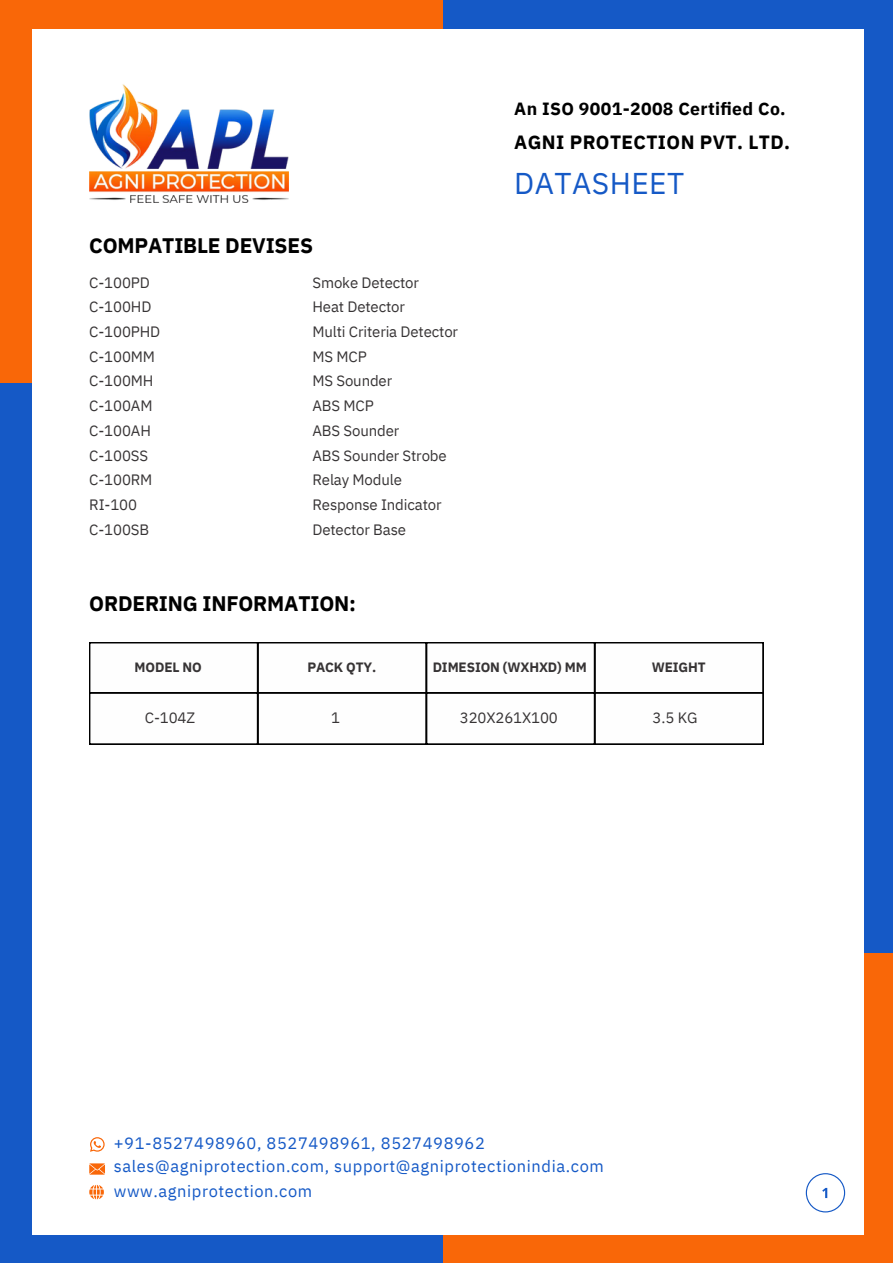
<style>
.page{position:relative;width:893px;height:1264px;background:#fff}
.page>*{position:absolute;margin:0;border:0;box-sizing:border-box;transform-origin:0 0}
.t1{font:30px "IBM Plex Sans";letter-spacing:.015em;color:#1559c6}
.t2{font:700 21px "IBM Plex Sans";letter-spacing:-.01em;color:#000}
.t3{font:700 19.2px "IBM Plex Sans";letter-spacing:.02em;color:#000}
.t4{font:700 17.7px "IBM Plex Sans";letter-spacing:.02em;color:#000}
.t5{font:16.5px "IBM Plex Sans";letter-spacing:.035em;color:#1559c6}
.t6{font:15px "IBM Plex Sans";letter-spacing:-.01em;color:#373435}
.t7{font:700 13.5px "IBM Plex Sans";letter-spacing:-.01em;color:#373435}
</style>
<div class="page">
<img style="left:89px;top:84px;width:199px;height:118px">
<div style="left:0;top:383px;width:31px;height:879px;background:#1559c6"></div>
<div style="left:864px;top:953px;width:28px;height:309px;background:#f96708"></div>
<div style="left:0;top:0;width:31px;height:383px;background:#f96708"></div>
<div style="left:864px;top:0;width:28px;height:953px;background:#1559c6"></div>
<div style="left:443px;top:0;width:449px;height:29px;background:#1559c6"></div>
<div style="left:443px;top:1234px;width:449px;height:28px;background:#f96708"></div>
<div style="left:0;top:0;width:443px;height:29px;background:#f96708"></div>
<div style="left:0;top:1234px;width:443px;height:28px;background:#1559c6"></div>
<svg style="left:805px;top:1173px;width:40px;height:39px"></svg>
<svg style="left:90px;top:1137px;width:15px;height:14px"></svg>
<svg style="left:89px;top:1163px;width:16px;height:11px"></svg>
<svg style="left:89px;top:1184px;width:15px;height:15px"></svg>
<svg style="left:89px;top:642px;width:674px;height:102px"></svg>
<p class="t2" style="left:89px;top:231px;width:225px">COMPATIBLE DEVISES</p>
<p class="t6" style="left:89px;top:272px;width:62px">C-100PD</p>
<p class="t6" style="left:89px;top:297px;width:64px">C-100HD</p>
<p class="t6" style="left:89px;top:321px;width:73px">C-100PHD</p>
<p class="t6" style="left:89px;top:346px;width:67px">C-100MM</p>
<p class="t6" style="left:89px;top:371px;width:66px">C-100MH</p>
<p class="t6" style="left:89px;top:396px;width:65px">C-100AM</p>
<p class="t6" style="left:89px;top:420px;width:63px">C-100AH</p>
<p class="t6" style="left:89px;top:445px;width:60px">C-100SS</p>
<p class="t6" style="left:89px;top:470px;width:65px">C-100RM</p>
<p class="t6" style="left:89px;top:495px;width:49px">RI-100</p>
<p class="t6" style="left:89px;top:519px;width:61px">C-100SB</p>
<p class="t6" style="left:312px;top:272px;width:108px">Smoke Detector</p>
<p class="t6" style="left:312px;top:297px;width:94px">Heat Detector</p>
<p class="t6" style="left:312px;top:321px;width:147px">Multi Criteria Detector</p>
<p class="t6" style="left:312px;top:346px;width:56px">MS MCP</p>
<p class="t6" style="left:312px;top:371px;width:81px">MS Sounder</p>
<p class="t6" style="left:312px;top:396px;width:63px">ABS MCP</p>
<p class="t6" style="left:312px;top:420px;width:88px">ABS Sounder</p>
<p class="t6" style="left:312px;top:445px;width:136px">ABS Sounder Strobe</p>
<p class="t6" style="left:312px;top:470px;width:91px">Relay Module</p>
<p class="t6" style="left:312px;top:495px;width:131px">Response Indicator</p>
<p class="t6" style="left:312px;top:519px;width:95px">Detector Base</p>
<p class="t2" style="left:89px;top:589px;width:268px">ORDERING INFORMATION:</p>
<p class="t4" style="left:514px;top:96px;width:273px">An ISO 9001-2008 Certified Co.</p>
<p class="t3" style="left:514px;top:130px;width:277px">AGNI PROTECTION PVT. LTD.</p>
<p class="t1" style="left:514px;top:163px;width:171px">DATASHEET</p>
<p class="t7" style="left:135px;top:658px;width:69px">MODEL NO</p>
<p class="t7" style="left:307px;top:658px;width:70px">PACK QTY.</p>
<p class="t7" style="left:432px;top:658px;width:155px">DIMESION (WXHXD) MM</p>
<p class="t7" style="left:651px;top:658px;width:55px">WEIGHT</p>
<p class="t6" style="left:145px;top:707px;width:52px">C-104Z</p>
<p class="t6" style="left:331px;top:707px;width:10px">1</p>
<p class="t6" style="left:460px;top:707px;width:99px">320X261X100</p>
<p class="t6" style="left:652px;top:707px;width:46px">3.5 KG</p>
<p class="t5" style="left:114px;top:1131px;width:372px">+91-8527498960, 8527498961, 8527498962</p>
<p class="t5" style="left:114px;top:1155px;width:491px">sales@agniprotection.com, support@agniprotectionindia.com</p>
<p class="t5" style="left:114px;top:1179px;width:200px">www.agniprotection.com</p>
</div>
